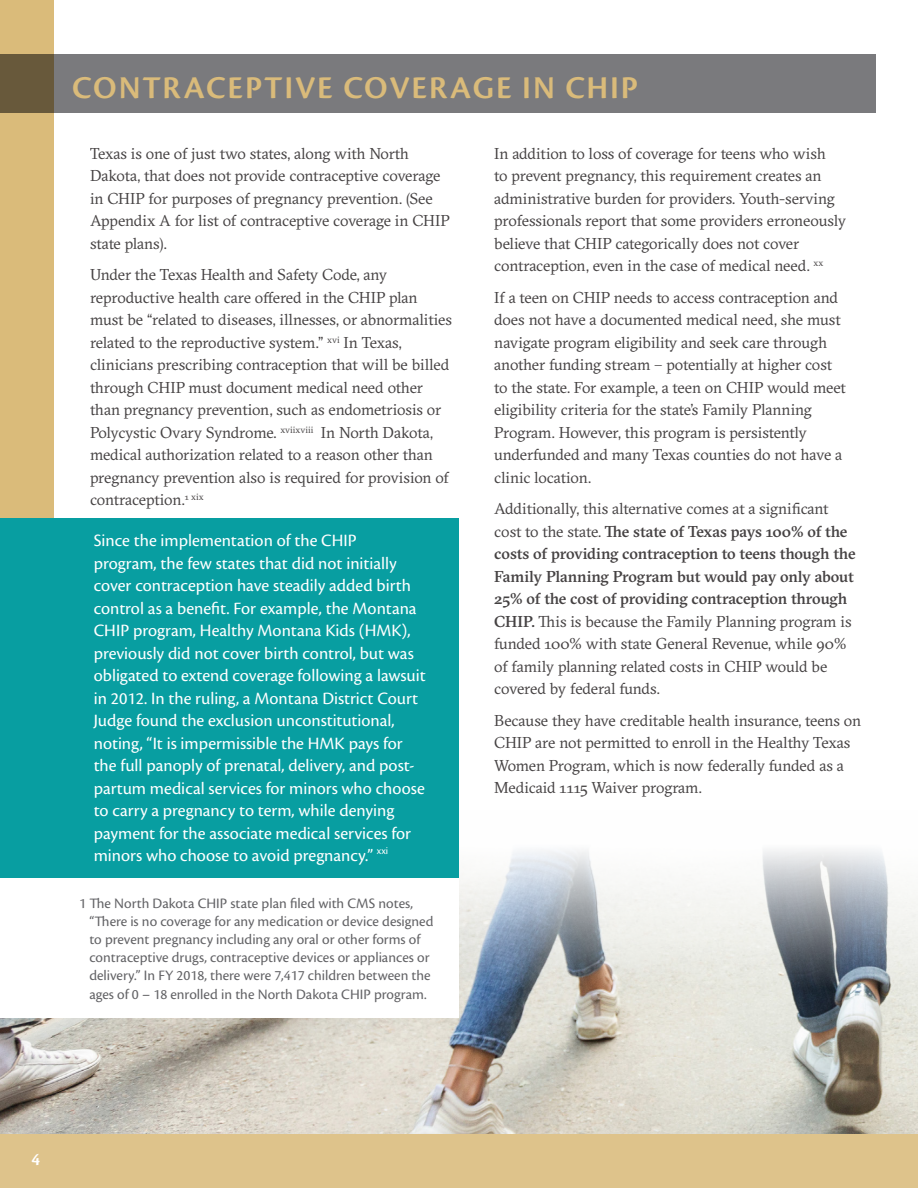
<style>
.page{position:relative;width:918px;height:1188px;background:#fff}
.page>*{position:absolute;margin:0;border:0;box-sizing:border-box;transform-origin:0 0}
.Section_head{font:600 33px "Cronos Pro";letter-spacing:.055em;color:#dabb7a}
.captions{font:18px/22.5px "Cronos Pro";color:#fff}
.folio{font:600 18px "Cronos Pro";color:#fff}
.t1{font:15.75px/22.5px "GT Sectra";letter-spacing:-.01em;color:#231f20}
.captions-2{font:15px/18px "Cronos Pro";color:#636366}
.s1{font-weight:500}
</style>
<div class="page">
<img style="left:0;top:849px;width:918px;height:285px">
<div style="left:0;top:0;width:54px;height:518px;background:#dabb7a"></div>
<div style="left:0;top:1134px;width:918px;height:54px;background:#dec38b"></div>
<div style="left:0;top:54px;width:876px;height:59px;background:#7a7a7d"></div>
<div style="left:0;top:518px;width:459px;height:364px;background:#089ea1"></div>
<div style="left:0;top:879px;width:459px;height:139px;background:#fff"></div>
<p class="Section_head" style="left:72px;top:69px;width:567px">CONTRACEPTIVE COVERAGE IN CHIP</p>
<p class="t1" style="left:90px;top:142px;width:361px">Texas is one of just two states, along with North Dakota, that does not provide contraceptive coverage in CHIP for purposes of pregnancy prevention. (See Appendix A for list of contraceptive coverage in CHIP state plans).</p>
<p class="t1" style="left:90px;top:264px;width:364px">Under the Texas Health and Safety Code, any reproductive health care offered in the CHIP plan must be “related to diseases, illnesses, or abnormalities related to the reproductive system.” <sup>xvi</sup> In Texas, clinicians prescribing contraception that will be billed through CHIP must document medical need other than pregnancy prevention, such as endometriosis or Polycystic Ovary Syndrome. <sup>xviixviii</sup> In North Dakota, medical authorization related to a reason other than pregnancy prevention also is required for provision of contraception.<sup>1</sup> <sup>xix</sup></p>
<p class="captions" style="left:94px;top:530px;width:334px">Since the implementation of the CHIP<br>program, the few states that did not initially cover contraception have steadily added birth control as a benefit. For example, the Montana CHIP program, Healthy Montana Kids (HMK), previously did not cover birth control, but was obligated to extend coverage following a lawsuit in 2012. In the ruling, a Montana District Court Judge found the exclusion unconstitutional, noting, “It is impermissible the HMK pays for the full panoply of prenatal, delivery, and post&shy;partum medical services for minors who choose to carry a pregnancy to term, while denying payment for the associate medical services for minors who choose to avoid pregnancy.” <sup>xxi</sup></p>
<p class="captions-2" style="left:89px;top:894px;width:346px;text-indent:-10px">1 The North Dakota CHIP state plan filed with CMS notes, “There is no coverage for any medication or device designed to prevent pregnancy including any oral or other forms of contraceptive drugs, contraceptive devices or appliances or delivery.” In FY 2018, there were 7,417 children between the</p>
<p class="captions-2" style="left:89px;top:985px;width:339px">ages of 0 – 18 enrolled in the North Dakota CHIP program.</p>
<p class="t1" style="left:494px;top:142px;width:354px">In addition to loss of coverage for teens who wish<br>to prevent pregnancy, this requirement creates an administrative burden for providers. Youth-serving professionals report that some providers erroneously believe that CHIP categorically does not cover contraception, even in the case of medical need. <sup>xx</sup></p>
<p class="t1" style="left:494px;top:286px;width:353px">If a teen on CHIP needs to access contraception and does not have a documented medical need, she must navigate program eligibility and seek care through another funding stream – potentially at higher cost to the state. For example, a teen on CHIP would meet eligibility criteria for the state’s Family Planning Program. However, this program is persistently underfunded and many Texas counties do not have a clinic location.</p>
<p class="t1" style="left:494px;top:498px;width:363px">Additionally, this alternative comes at a significant cost to the state. <span class="s1">The state of Texas pays 100% of the costs of providing contraception to teens though the Family Planning Program but would pay only about 25% of the cost of providing contraception through CHIP.</span> This is because the Family Planning program is funded 100% with state General Revenue, while 90% of family planning related costs in CHIP would be covered by federal funds.</p>
<p class="t1" style="left:494px;top:709px;width:369px">Because they have creditable health insurance, teens on CHIP are not permitted to enroll in the Healthy Texas Women Program, which is now federally funded as a Medicaid 1115 Waiver program.</p>
<p class="folio" style="left:32px;top:1149px;width:10px">4</p>
</div>
